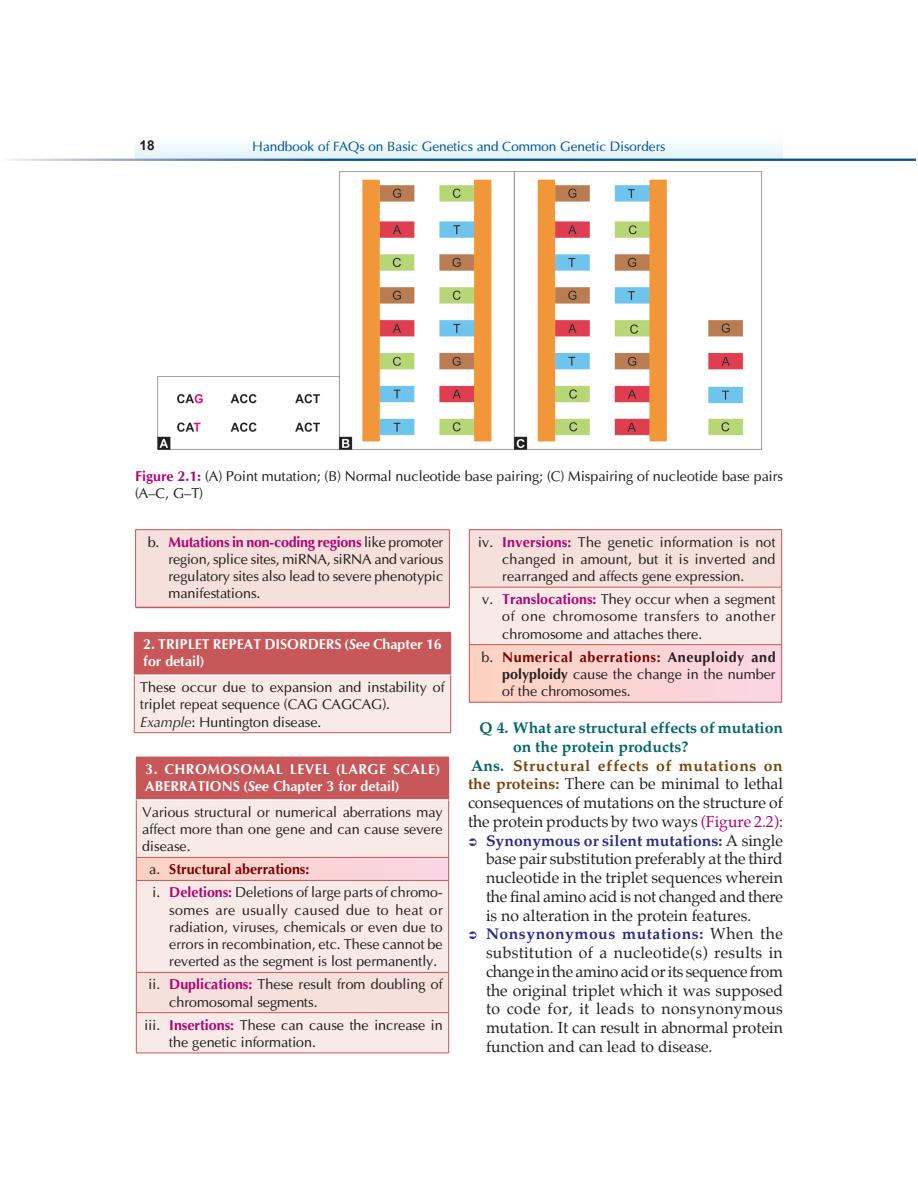
<style>
.page{position:relative;width:918px;height:1188px;background:#fff}
.page>*{position:absolute;margin:0;border:0;box-sizing:border-box;transform-origin:0 0}
.Ans{font:15.75px/18.8px "Palatino";color:#231f20;text-align:justify}
.Ques_with_no{font:700 15.75px/18.8px "Palatino";letter-spacing:-.005em;color:#01656d}
.Table_indent_bold{font:14.25px/17.2px "Optima";color:#231f20;text-align:justify}
.Table_text{font:14.25px/17.2px "Optima";color:#231f20}
.Table_head{font:700 14.25px/17.2px "CG Omega";color:#fff}
.Table_indent_bold-2{font:700 14.25px "Optima";color:#790100}
.t1{font:13.5px "Optima";color:#015493}
.t2{font:700 13.5px "Arial";color:#231f20}
.s1{font-family:"CG Omega";font-weight:700;color:#b30174}
.s2{font-weight:700;color:#b30174}
.s3{font-style:italic}
.s4{font-weight:400;color:#231f20}
.s5{font-weight:700;color:#790100}
.s6{font-weight:700}
.s7{font-weight:700;color:#01656d}
.s8{font-weight:700;color:#77450a}
.s9{color:#b30174}
.s10{font-weight:700;color:#2b2b88}
</style>
<div class="page">
<img style="left:10px;top:144px;width:906px;height:17px">
<div style="left:136px;top:530px;width:313px;height:77px;background:#f5e0db"></div>
<hr style="left:135px;top:529px;width:315px;height:1px;background:#c75758">
<hr style="left:135px;top:530px;width:1px;height:77px;background:#c75758">
<hr style="left:449px;top:530px;width:1px;height:77px;background:#c75758">
<hr style="left:135px;top:607px;width:315px;height:1px;background:#c75758">
<div style="left:134px;top:632px;width:317px;height:43px;background:#c75758"></div>
<div style="left:134px;top:675px;width:317px;height:58px;background:#f8ebe7"></div>
<hr style="left:134px;top:675px;width:1px;height:58px;background:#c75758">
<hr style="left:450px;top:675px;width:1px;height:58px;background:#c75758">
<hr style="left:134px;top:732px;width:317px;height:1px;background:#c75758">
<hr style="left:134px;top:674px;width:317px;height:2px;background:#fff">
<div style="left:136px;top:757px;width:313px;height:43px;background:#c75758"></div>
<div style="left:137px;top:801px;width:311px;height:252px;background:#f8ebe7"></div>
<div style="left:136px;top:857px;width:313px;height:23px;background:linear-gradient(to right,#fcd2c0,#fad5e5)"></div>
<div style="left:136px;top:972px;width:313px;height:41px;background:#f5e0db"></div>
<hr style="left:136px;top:800px;width:1px;height:57px;background:#c75758">
<hr style="left:448px;top:800px;width:1px;height:57px;background:#c75758">
<hr style="left:136px;top:857px;width:313px;height:1px;background:#c75758">
<svg style="left:136px;top:858px;width:1px;height:22px"></svg>
<svg style="left:448px;top:858px;width:1px;height:22px"></svg>
<hr style="left:136px;top:880px;width:313px;height:1px;background:#c75758">
<hr style="left:136px;top:881px;width:1px;height:91px;background:#c75758">
<hr style="left:448px;top:881px;width:1px;height:91px;background:#c75758">
<hr style="left:136px;top:972px;width:313px;height:1px;background:#c75758">
<hr style="left:136px;top:973px;width:1px;height:39px;background:#c75758">
<hr style="left:448px;top:973px;width:1px;height:39px;background:#c75758">
<hr style="left:136px;top:1012px;width:313px;height:1px;background:#c75758">
<hr style="left:136px;top:1013px;width:1px;height:40px;background:#c75758">
<hr style="left:448px;top:1013px;width:1px;height:40px;background:#c75758">
<hr style="left:136px;top:1053px;width:313px;height:1px;background:#c75758">
<hr style="left:136px;top:799px;width:312px;height:2px;background:#fff">
<div style="left:469px;top:530px;width:313px;height:57px;background:#f5e0db"></div>
<div style="left:469px;top:587px;width:313px;height:58px;background:#f8ebe7"></div>
<div style="left:469px;top:645px;width:313px;height:57px;background:linear-gradient(to right,#fcd2c0,#fad5e5)"></div>
<hr style="left:469px;top:529px;width:313px;height:1px;background:#c75758">
<hr style="left:469px;top:530px;width:1px;height:57px;background:#c75758">
<hr style="left:781px;top:530px;width:1px;height:57px;background:#c75758">
<hr style="left:469px;top:587px;width:313px;height:1px;background:#c75758">
<hr style="left:469px;top:587px;width:1px;height:58px;background:#c75758">
<hr style="left:781px;top:587px;width:1px;height:58px;background:#c75758">
<hr style="left:469px;top:644px;width:313px;height:1px;background:#c75758">
<hr style="left:469px;top:645px;width:1px;height:57px;background:#c75758">
<hr style="left:781px;top:645px;width:1px;height:57px;background:#c75758">
<hr style="left:469px;top:702px;width:313px;height:1px;background:#c75758">
<img style="left:158px;top:171px;width:603px;height:279px">
<p class="t2" style="left:140px;top:136px;width:17px">18</p>
<p class="t1" style="left:253px;top:138px;width:414px">Handbook of FAQs on Basic Genetics and Common Genetic Disorders</p>
<p class="Table_indent_bold" style="left:135px;top:467px;width:650px"><span class="s1">Figure 2.1:</span> (A) Point mutation; (B) Normal nucleotide base pairing; (C) Mispairing of nucleotide base pairs (A–C, G–T)</p>
<p class="Table_indent_bold" style="left:169px;top:533px;width:276px;text-indent:-21px">b. <span class="s2">Mutations in non-coding regions</span> like promoter region, splice sites, miRNA, siRNA and various regulatory sites also lead to severe phenotypic manifestations.</p>
<p class="Table_head" style="left:143px;top:635px;width:300px">2. TRIPLET REPEAT DISORDERS (<span class="s3">See</span> Chapter 16 for detail)</p>
<p class="Table_text" style="left:140px;top:679px;width:306px">These occur due to expansion and instability of triplet repeat sequence (CAG CAGCAG).</p>
<p class="Table_text" style="left:140px;top:713px;width:183px"><span class="s3">Example</span>: Huntington disease.</p>
<p class="Table_head" style="left:145px;top:760px;width:296px">3. CHROMOSOMAL LEVEL (LARGE SCALE)<br>ABERRATIONS (<span class="s3">See</span> Chapter 3 for detail)</p>
<p class="Table_text" style="left:142px;top:803px;width:302px;text-align:justify">Various structural or numerical aberrations may affect more than one gene and can cause severe disease.</p>
<p class="Table_indent_bold-2" style="left:149px;top:860px;width:162px"><span class="s4">a.</span> Structural aberrations:</p>
<p class="Table_indent_bold" style="left:169px;top:884px;width:275px;text-indent:-17px">i. <span class="s2">Deletions:</span> Deletions of large parts of chromo&shy;somes are usually caused due to heat or radiation, viruses, chemicals or even due to errors in recombination, etc. These cannot be reverted as the segment is lost permanently.</p>
<p class="Table_indent_bold" style="left:169px;top:976px;width:275px;text-indent:-21px">ii. <span class="s2">Duplications:</span> These result from doubling of chromosomal segments.</p>
<p class="Table_indent_bold" style="left:169px;top:1016px;width:275px;text-indent:-25px">iii. <span class="s2">Insertions:</span> These can cause the increase in the genetic information.</p>
<p class="Table_indent_bold" style="left:502px;top:533px;width:275px;text-indent:-24px">iv. <span class="s2">Inversions:</span> The genetic information is not changed in amount, but it is inverted and rearranged and affects gene expression.</p>
<p class="Table_indent_bold" style="left:502px;top:591px;width:275px;text-indent:-20px">v. <span class="s2">Translocations:</span> They occur when a segment of one chromosome transfers to another chromosome and attaches there.</p>
<p class="Table_indent_bold" style="left:502px;top:648px;width:275px;text-indent:-21px">b. <span class="s5">Numerical aberrations:</span> <span class="s6">Aneuploidy and polyploidy</span> cause the change in the number of the chromosomes.</p>
<p class="Ques_with_no" style="left:513px;top:719px;width:272px;text-indent:-33px">Q 4. What are structural effects of mutation on the protein products?</p>
<p class="Ans" style="left:468px;top:756px;width:317px"><span class="s7">Ans.</span> <span class="s8">Structural effects of mutations on the proteins:</span> There can be minimal to lethal consequences of mutations on the structure of the protein products by two ways <span class="s9">(Figure 2.2)</span>:</p>
<p class="Ans" style="left:486px;top:831px;width:299px"><span class="s10">Synonymous or silent mutations:</span> A single base pair substitution preferably at the third nucleotide in the triplet sequences wherein the final amino acid is not changed and there is no alteration in the protein features.</p>
<p class="Ans" style="left:486px;top:925px;width:299px"><span class="s10">Nonsynonymous mutations:</span> When the substitution of a nucleotide(s) results in change in the amino acid or its sequence from the original triplet which it was supposed to code for, it leads to nonsynonymous mutation. It can result in abnormal protein function and can lead to disease.</p>
</div>
